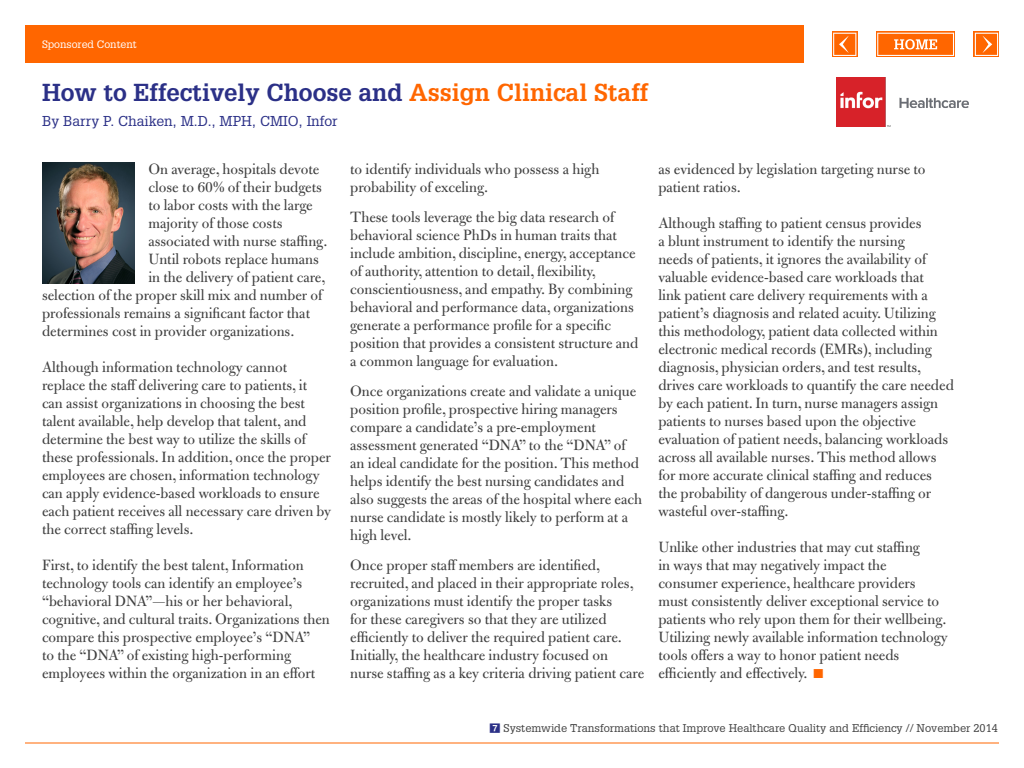
<style>
.page{position:relative;width:1024px;height:768px;background:#fff}
.page>*{position:absolute;margin:0;border:0;box-sizing:border-box;transform-origin:0 0}
.t1{font:700 24px "Glypha LT Std";color:#2b3087}
.t2{font:16px/18px "Bulmer MT Std";color:#404040}
.t3{font:14px "Glypha LT Std";color:#2b3087}
.t4{font:11px "Glypha LT Std";color:#404040}
.t5{font:10.5px "Glypha LT Std";color:#fff}
.s1{color:#f60}
</style>
<div class="page">
<div style="left:25px;top:25px;width:779px;height:38px;background:#f60"></div>
<hr style="left:25px;top:742px;width:974px;height:2px;background:#f60">
<svg style="left:974px;top:32px;width:25px;height:25px"></svg>
<svg style="left:975px;top:33px;width:23px;height:23px"></svg>
<svg style="left:832px;top:32px;width:25px;height:25px"></svg>
<svg style="left:833px;top:33px;width:23px;height:23px"></svg>
<svg style="left:876px;top:32px;width:79px;height:25px"></svg>
<svg style="left:877px;top:33px;width:77px;height:23px;background:#ff883a"></svg>
<img style="left:836px;top:77px;width:133px;height:50px">
<img style="left:42px;top:163px;width:93px;height:121px">
<p class="t5" style="left:42px;top:38px;width:96px">Sponsored Content</p>
<h1 class="t1" style="left:42px;top:78px;width:608px">How to Effectively Choose and <span class="s1">Assign Clinical Staff</span></h1>
<p class="t3" style="left:42px;top:113px;width:297px">By Barry P. Chaiken, M.D., MPH, CMIO, Infor</p>
<p class="t2" style="left:148px;top:160px;width:173px">On average, hospitals devote</p>
<p class="t2" style="left:148px;top:178px;width:175px">close to 60% of their budgets</p>
<p class="t2" style="left:148px;top:196px;width:166px">to labor costs with the large</p>
<p class="t2" style="left:148px;top:214px;width:136px">majority of those costs</p>
<p class="t2" style="left:148px;top:232px;width:181px">associated with nurse staffing.</p>
<p class="t2" style="left:148px;top:250px;width:172px">Until robots replace humans</p>
<p class="t2" style="left:148px;top:268px;width:179px">in the delivery of patient care,</p>
<p class="t2" style="left:42px;top:286px;width:282px">selection of the proper skill mix and number of</p>
<p class="t2" style="left:42px;top:304px;width:270px">professionals remains a significant factor that</p>
<p class="t2" style="left:42px;top:322px;width:254px">determines cost in provider organizations.</p>
<p class="t2" style="left:42px;top:358px;width:291px">Although information technology cannot replace the staff delivering care to patients, it can assist organizations in choosing the best talent available, help develop that talent, and determine the best way to utilize the skills of these professionals. In addition, once the proper employees are chosen, information technology can apply evidence-based workloads to ensure each patient receives all necessary care driven by the correct staffing levels.</p>
<p class="t2" style="left:42px;top:556px;width:289px">First, to identify the best talent, Information technology tools can identify an employee’s “behavioral DNA”—his or her behavioral, cognitive, and cultural traits. Organizations then compare this prospective employee’s “DNA”<br>to the “DNA” of existing high-performing employees within the organization in an effort</p>
<p class="t2" style="left:350px;top:160px;width:251px">to identify individuals who possess a high probability of exceling.</p>
<p class="t2" style="left:350px;top:208px;width:290px">These tools leverage the big data research of behavioral science PhDs in human traits that include ambition, discipline, energy, acceptance of authority, attention to detail, flexibility, conscientiousness, and empathy. By combining behavioral and performance data, organizations generate a performance profile for a specific position that provides a consistent structure and a common language for evaluation.</p>
<p class="t2" style="left:350px;top:382px;width:293px">Once organizations create and validate a unique position profile, prospective hiring managers compare a candidate’s a pre-employment assessment generated “DNA” to the “DNA” of an ideal candidate for the position. This method helps identify the best nursing candidates and also suggests the areas of the hospital where each nurse candidate is mostly likely to perform at a high level.</p>
<p class="t2" style="left:350px;top:556px;width:296px">Once proper staff members are identified, recruited, and placed in their appropriate roles, organizations must identify the proper tasks<br>for these caregivers so that they are utilized efficiently to deliver the required patient care.<br>Initially, the healthcare industry focused on nurse staffing as a key criteria driving patient care</p>
<p class="t2" style="left:658px;top:160px;width:269px">as evidenced by legislation targeting nurse to patient ratios.</p>
<p class="t2" style="left:658px;top:214px;width:297px">Although staffing to patient census provides<br>a blunt instrument to identify the nursing<br>needs of patients, it ignores the availability of valuable evidence-based care workloads that<br>link patient care delivery requirements with a patient’s diagnosis and related acuity. Utilizing this methodology, patient data collected within electronic medical records (EMRs), including diagnosis, physician orders, and test results, drives care workloads to quantify the care needed by each patient. In turn, nurse managers assign patients to nurses based upon the objective evaluation of patient needs, balancing workloads across all available nurses. This method allows for more accurate clinical staffing and reduces the probability of dangerous under-staffing or wasteful over-staffing.</p>
<p class="t2" style="left:658px;top:538px;width:291px">Unlike other industries that may cut staffing<br>in ways that may negatively impact the consumer experience, healthcare providers must consistently deliver exceptional service to patients who rely upon them for their wellbeing.<br>Utilizing newly available information technology tools offers a way to honor patient needs efficiently and effectively. <span class="s1">■</span></p>
<p class="t4" style="left:504px;top:722px;width:496px">Systemwide Transformations that Improve Healthcare Quality and Efficiency // November 2014</p>
</div>
